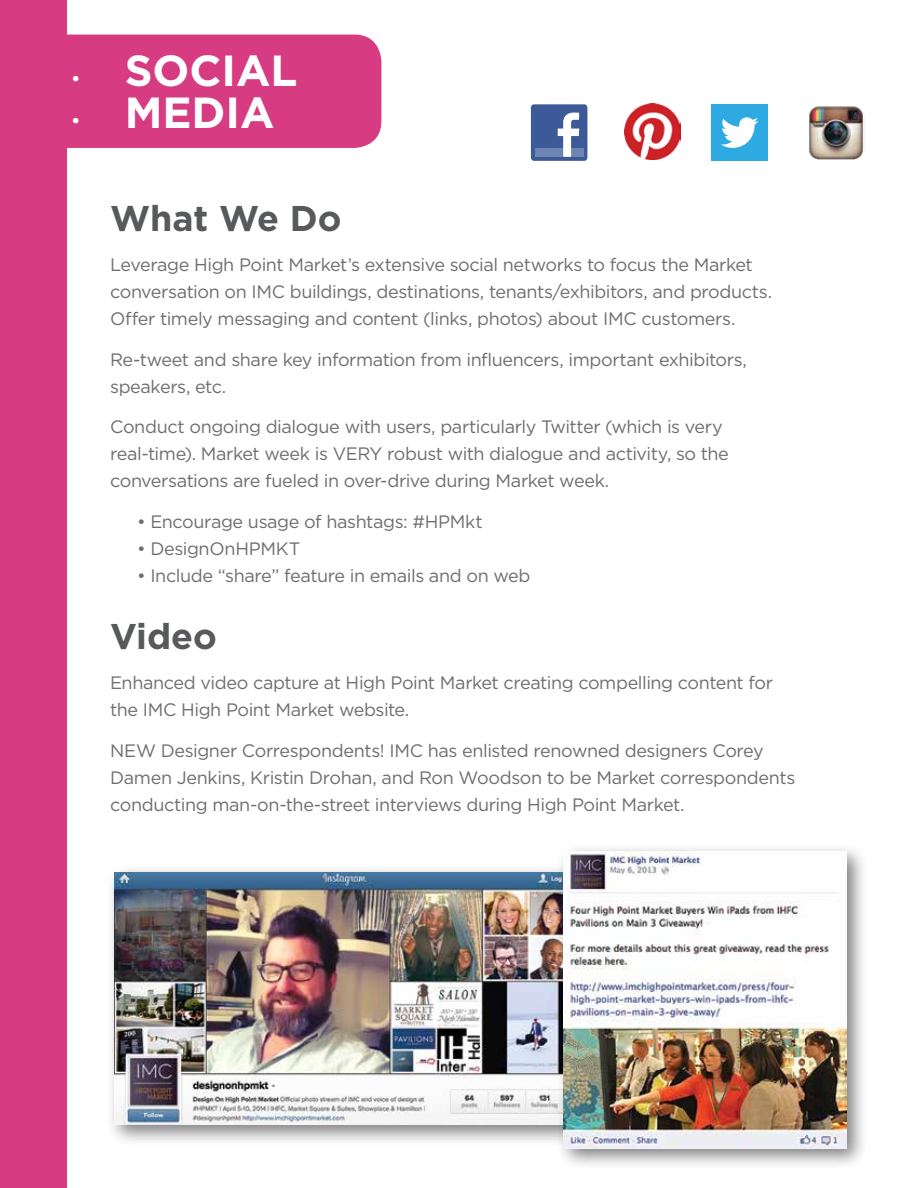
<style>
.page{position:relative;width:918px;height:1188px;background:#fff}
.page>*{position:absolute;margin:0;border:0;box-sizing:border-box;transform-origin:0 0}
.t1{font:700 43.5px "Gotham";color:#fff}
.t2{font:700 35.85px "Gotham";color:#58595b}
.t3{font:18px/27px "Gotham";letter-spacing:-.025em;color:#6d6e71}
.s1{font-weight:400;font-size:21px}
</style>
<div class="page">
<div style="left:0;top:0;width:66px;height:1188px;background:#d73b81"></div>
<div style="left:23px;top:35px;width:358px;height:113px;background:#d73b81;border-radius:27px"></div>
<div style="left:531px;top:104px;width:56px;height:57px;background:#3c5a98;border-radius:3px"></div>
<div style="left:535px;top:149px;width:48px;height:8px;background:#6d85b3"></div>
<svg style="left:558px;top:113px;width:21px;height:44px"></svg>
<div style="left:711px;top:104px;width:57px;height:57px;background:#2caae1"></div>
<svg style="left:721px;top:117px;width:37px;height:31px"></svg>
<img style="left:624px;top:103px;width:57px;height:57px">
<img style="left:809px;top:106px;width:55px;height:54px">
<div style="left:106px;top:864px;width:492px;height:283px;background:#000;opacity:.5"></div>
<img style="left:114px;top:873px;width:441px;height:252px">
<div style="left:555px;top:843px;width:314px;height:327px;background:#000;opacity:.5"></div>
<img style="left:564px;top:851px;width:283px;height:297px">
<h1 class="t1" style="left:71px;top:45px;width:228px"><span class="s1">•</span> SOCIAL</h1>
<h1 class="t1" style="left:71px;top:87px;width:205px"><span class="s1">•</span> MEDIA</h1>
<h2 class="t2" style="left:110px;top:197px;width:233px">What We Do</h2>
<p class="t3" style="left:110px;top:251px;width:663px">Leverage High Point Market’s extensive social networks to focus the Market conversation on IMC buildings, destinations, tenants/exhibitors, and products.<br>Offer timely messaging and content (links, photos) about IMC customers.</p>
<p class="t3" style="left:110px;top:346px;width:638px">Re-tweet and share key information from influencers, important exhibitors, speakers, etc.</p>
<p class="t3" style="left:110px;top:413px;width:620px">Conduct ongoing dialogue with users, particularly Twitter (which is very real-time). Market week is VERY robust with dialogue and activity, so the conversations are fueled in over-drive during Market week.</p>
<p class="t3" style="left:137px;top:508px;width:347px">• Encourage usage of hashtags: #HPMkt</p>
<p class="t3" style="left:137px;top:535px;width:165px">• DesignOnHPMKT</p>
<p class="t3" style="left:137px;top:562px;width:395px">• Include “share” feature in emails and on web</p>
<h2 class="t2" style="left:110px;top:615px;width:108px">Video</h2>
<p class="t3" style="left:110px;top:669px;width:664px">Enhanced video capture at High Point Market creating compelling content for the IMC High Point Market website.</p>
<p class="t3" style="left:110px;top:737px;width:687px">NEW Designer Correspondents! IMC has enlisted renowned designers Corey<br>Damen Jenkins, Kristin Drohan, and Ron Woodson to be Market correspondents conducting man-on-the-street interviews during High Point Market.</p>
</div>
